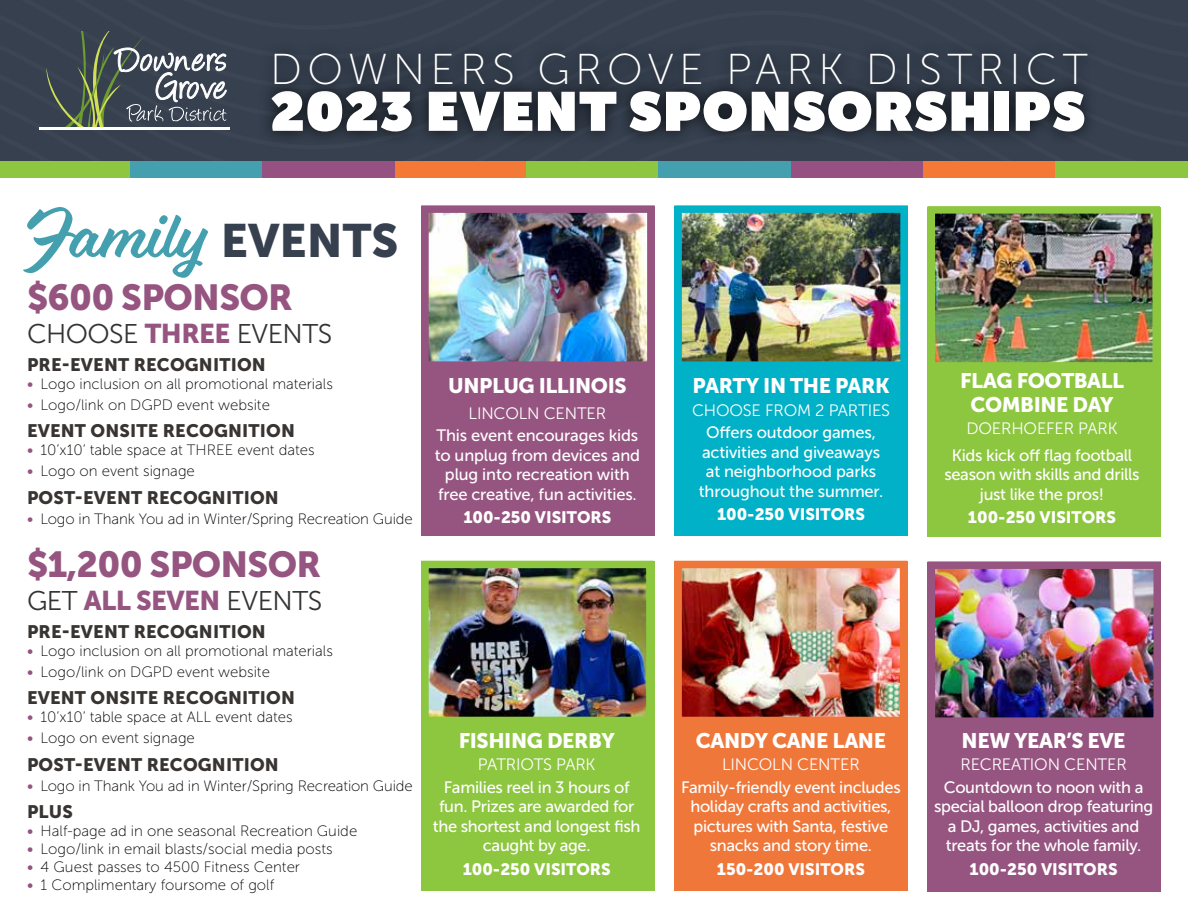
<style>
.page{position:relative;width:1188px;height:918px;background:#fff}
.page>*{position:absolute;margin:0;border:0;box-sizing:border-box;transform-origin:0 0}
.t1{font:66px "Eds Market Main Script";letter-spacing:-.01em;color:#44a0af}
.t2{font:900 54.6px "Museo Sans Display";letter-spacing:.03em;color:#fff}
.t3{font:43.2px "Museo Sans 100";letter-spacing:.12em;color:#fff}
.t4{font:36px "Museo Sans 900";letter-spacing:-.02em;color:#965580}
.t5{font:27px "Museo Sans 300";letter-spacing:-.02em;color:#333}
.t6{font:21px/24px "Museo Sans 900";letter-spacing:-.02em;color:#fff;text-align:center}
.t7{font:18px "Museo Sans 900";letter-spacing:.01em;color:#383432}
.t8{font:16.5px/19.5px "Museo Sans 500";letter-spacing:-.02em;color:#fff;text-align:center}
.t9{font:16.5px "Museo Sans 900";color:#fff}
.t10{font:16.5px "Museo Sans 300";letter-spacing:-.01em;color:#fff}
.t11{font:15px "Museo Sans 100";color:#000}
.s1{font-family:"Museo Sans 900";font-size:46.5px;color:#36404f}
.s2{font-family:"Museo Sans 900";color:#965580}
.s3{font-family:"Museo Sans 500";color:#965580}
.s4{font-family:"Museo Sans 500";color:#945181}
</style>
<div class="page">
<div style="left:421px;top:206px;width:234px;height:330px;background:#965580"></div>
<img style="left:430px;top:214px;width:216px;height:146px">
<div style="left:421px;top:205px;width:234px;height:164px;border:8px solid #965580"></div>
<div style="left:674px;top:206px;width:234px;height:330px;background:#00b1c7"></div>
<img style="left:683px;top:214px;width:216px;height:146px">
<div style="left:674px;top:205px;width:234px;height:164px;border:8px solid #00b1c7"></div>
<div style="left:674px;top:561px;width:234px;height:330px;background:#ef773a"></div>
<img style="left:683px;top:570px;width:215px;height:145px">
<div style="left:674px;top:561px;width:233px;height:163px;border:8px solid #ef773a"></div>
<div style="left:421px;top:561px;width:234px;height:330px;background:#8dc63f"></div>
<img style="left:430px;top:570px;width:215px;height:145px">
<div style="left:421px;top:561px;width:233px;height:163px;border:8px solid #8dc63f"></div>
<div style="left:0;top:161px;width:130px;height:16px;background:#8dc63f"></div>
<div style="left:394px;top:161px;width:132px;height:16px;background:#f47937"></div>
<div style="left:791px;top:161px;width:132px;height:16px;background:#945181"></div>
<div style="left:130px;top:161px;width:132px;height:16px;background:#44a0af"></div>
<div style="left:526px;top:161px;width:133px;height:16px;background:#8dc63f"></div>
<div style="left:923px;top:161px;width:132px;height:16px;background:#f47937"></div>
<div style="left:262px;top:161px;width:132px;height:16px;background:#945181"></div>
<div style="left:659px;top:161px;width:132px;height:16px;background:#44a0af"></div>
<div style="left:1055px;top:161px;width:133px;height:16px;background:#8dc63f"></div>
<svg style="left:0;top:0;width:1188px;height:163px;background:#363f4a"></svg>
<div style="left:928px;top:207px;width:233px;height:329px;background:#8dc63f"></div>
<img style="left:937px;top:215px;width:214px;height:146px">
<div style="left:928px;top:206px;width:232px;height:164px;border:8px solid #8dc63f"></div>
<div style="left:928px;top:562px;width:233px;height:330px;background:#965580"></div>
<img style="left:937px;top:570px;width:215px;height:146px">
<div style="left:928px;top:561px;width:233px;height:164px;border:8px solid #965580"></div>
<h3 class="t3" style="left:270px;top:46px;width:819px">DOWNERS GROVE PARK DISTRICT</h3>
<h2 class="t2" style="left:271px;top:79px;width:816px">2023 EVENT SPONSORSHIPS</h2>
<h1 class="t1" style="left:27px;top:195px;width:373px">Family <span class="s1">EVENTS</span></h1>
<h3 class="t4" style="left:27px;top:277px;width:267px">$600 SPONSOR</h3>
<h3 class="t5" style="left:27px;top:319px;width:307px">CHOOSE <span class="s2">THREE</span> EVENTS</h3>
<p class="t7" style="left:27px;top:354px;width:240px">PRE-EVENT RECOGNITION</p>
<p class="t11" style="left:27px;top:375px;width:307px"><span class="s3">•</span> Logo inclusion on all promotional materials</p>
<p class="t11" style="left:27px;top:396px;width:244px"><span class="s3">•</span> Logo/link on DGPD event website</p>
<p class="t7" style="left:27px;top:421px;width:269px">EVENT ONSITE RECOGNITION</p>
<p class="t11" style="left:27px;top:442px;width:289px"><span class="s3">•</span> 10’x10’ table space at THREE event dates</p>
<p class="t11" style="left:27px;top:463px;width:169px"><span class="s3">•</span> Logo on event signage</p>
<p class="t7" style="left:27px;top:488px;width:253px">POST-EVENT RECOGNITION</p>
<p class="t11" style="left:27px;top:510px;width:387px"><span class="s3">•</span> Logo in Thank You ad in Winter/Spring Recreation Guide</p>
<h3 class="t4" style="left:27px;top:544px;width:296px">$1,200 SPONSOR</h3>
<h3 class="t5" style="left:27px;top:586px;width:297px">GET <span class="s2">ALL SEVEN</span> EVENTS</h3>
<p class="t7" style="left:27px;top:621px;width:240px">PRE-EVENT RECOGNITION</p>
<p class="t11" style="left:27px;top:642px;width:307px"><span class="s4">•</span> Logo inclusion on all promotional materials</p>
<p class="t11" style="left:27px;top:663px;width:244px"><span class="s4">•</span> Logo/link on DGPD event website</p>
<p class="t7" style="left:27px;top:688px;width:269px">EVENT ONSITE RECOGNITION</p>
<p class="t11" style="left:27px;top:709px;width:267px"><span class="s3">•</span> 10’x10’ table space at ALL event dates</p>
<p class="t11" style="left:27px;top:730px;width:169px"><span class="s4">•</span> Logo on event signage</p>
<p class="t7" style="left:27px;top:755px;width:253px">POST-EVENT RECOGNITION</p>
<p class="t11" style="left:27px;top:777px;width:387px"><span class="s3">•</span> Logo in Thank You ad in Winter/Spring Recreation Guide</p>
<p class="t7" style="left:27px;top:802px;width:47px">PLUS</p>
<p class="t11" style="left:27px;top:823px;width:332px"><span class="s4">•</span> Half-page ad in one seasonal Recreation Guide</p>
<p class="t11" style="left:27px;top:841px;width:307px"><span class="s4">•</span> Logo/link in email blasts/social media posts</p>
<p class="t11" style="left:27px;top:859px;width:275px"><span class="s4">•</span> 4 Guest passes to 4500 Fitness Center</p>
<p class="t11" style="left:27px;top:877px;width:249px"><span class="s4">•</span> 1 Complimentary foursome of golf</p>
<p class="t6" style="left:448px;top:374px;width:180px">UNPLUG ILLINOIS</p>
<p class="t10" style="left:469px;top:404px;width:139px">LINCOLN CENTER</p>
<p class="t8" style="left:435px;top:426px;width:207px">This event encourages kids to unplug from devices and plug into recreation with free creative, fun activities.</p>
<p class="t9" style="left:463px;top:508px;width:150px">100-250 VISITORS</p>
<p class="t6" style="left:459px;top:728px;width:158px">FISHING DERBY</p>
<p class="t10" style="left:478px;top:756px;width:119px">PATRIOTS PARK</p>
<p class="t8" style="left:433px;top:777px;width:209px">Families reel in 3 hours of fun. Prizes are awarded for the shortest and longest fish caught by age.</p>
<p class="t9" style="left:463px;top:859px;width:150px">100-250 VISITORS</p>
<p class="t6" style="left:693px;top:374px;width:198px">PARTY IN THE PARK</p>
<p class="t10" style="left:692px;top:401px;width:200px">CHOOSE FROM 2 PARTIES</p>
<p class="t8" style="left:699px;top:423px;width:186px">Offers outdoor games, activities and giveaways at neighborhood parks throughout the summer.</p>
<p class="t9" style="left:717px;top:505px;width:150px">100-250 VISITORS</p>
<p class="t6" style="left:960px;top:368px;width:165px">FLAG FOOTBALL<br>COMBINE DAY</p>
<p class="t10" style="left:966px;top:420px;width:153px">DOERHOEFER PARK</p>
<p class="t8" style="left:944px;top:445px;width:197px">Kids kick off flag football season with skills and drills just like the pros!</p>
<p class="t9" style="left:968px;top:508px;width:150px">100-250 VISITORS</p>
<p class="t6" style="left:696px;top:728px;width:192px">CANDY CANE LANE</p>
<p class="t10" style="left:722px;top:756px;width:139px">LINCOLN CENTER</p>
<p class="t8" style="left:681px;top:777px;width:221px">Family-friendly event includes holiday crafts and activities, pictures with Santa, festive snacks and story time.</p>
<p class="t9" style="left:717px;top:859px;width:150px">150-200 VISITORS</p>
<p class="t6" style="left:962px;top:728px;width:165px">NEW YEAR’S EVE</p>
<p class="t10" style="left:960px;top:756px;width:168px">RECREATION CENTER</p>
<p class="t8" style="left:934px;top:777px;width:221px">Countdown to noon with a special balloon drop featuring a DJ, games, activities and treats for the whole family.</p>
<p class="t9" style="left:970px;top:859px;width:150px">100-250 VISITORS</p>
</div>
